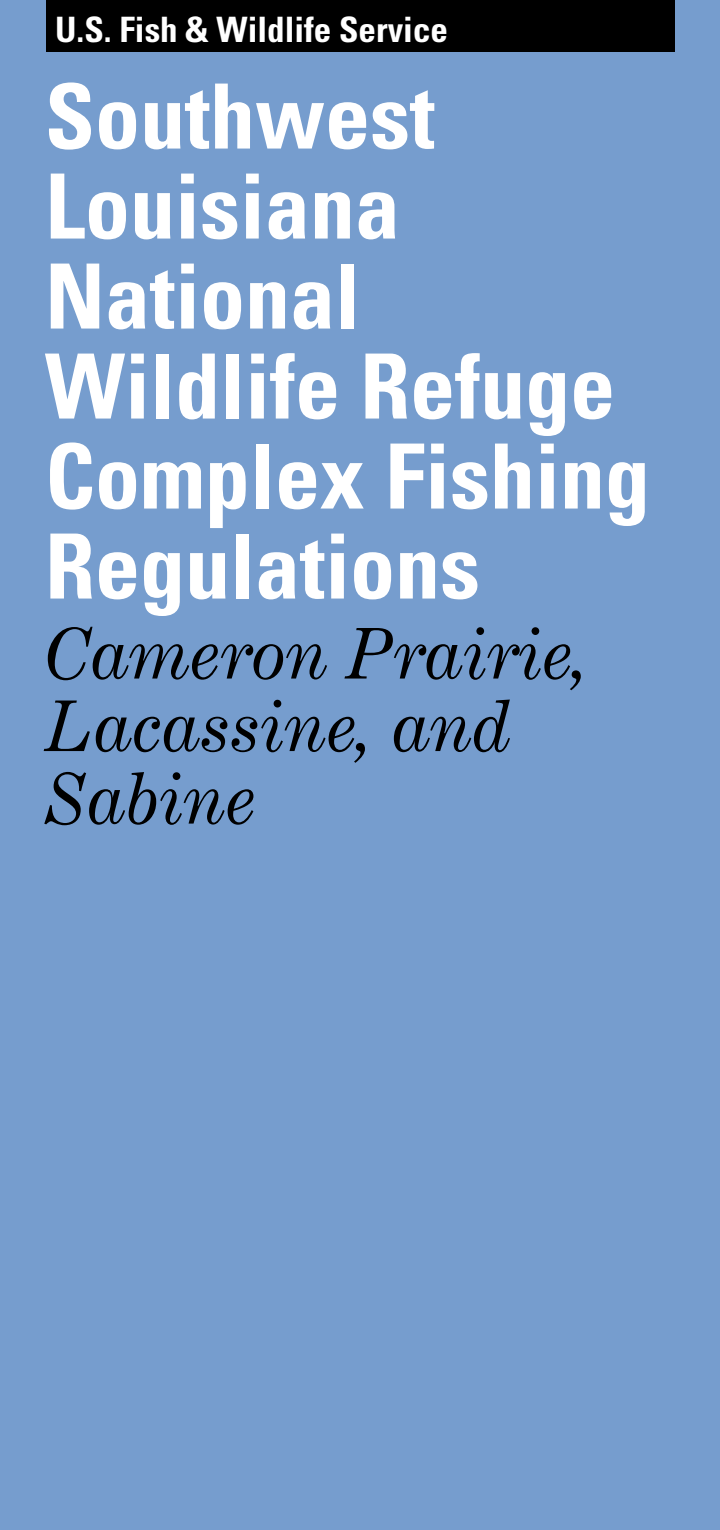
<style>
.page{position:relative;width:720px;height:1530px;background:#769dce}
.page>*{position:absolute;margin:0;border:0;box-sizing:border-box;transform-origin:0 0}
.t1{font:700 condensed 90px/90px "Univers";color:#fff}
.t2{font:italic 70px/72.5px "Century Expanded BT";color:#000}
.t3{font:700 condensed 35px "Univers";color:#fff}
</style>
<div class="page">
<div style="left:46px;top:0;width:629px;height:51px;background:#000"></div>
<p class="t3" style="left:55px;top:8px;width:394px">U.S. Fish &amp; Wildlife Service</p>
<p class="t1" style="left:45px;top:71px;width:606px">Southwest<br>Louisiana<br>National<br>Wildlife Refuge<br>Complex Fishing<br>Regulations</p>
<p class="t2" style="left:45px;top:617px;width:547px">Cameron Prairie,<br>Lacassine, and<br>Sabine</p>
</div>
